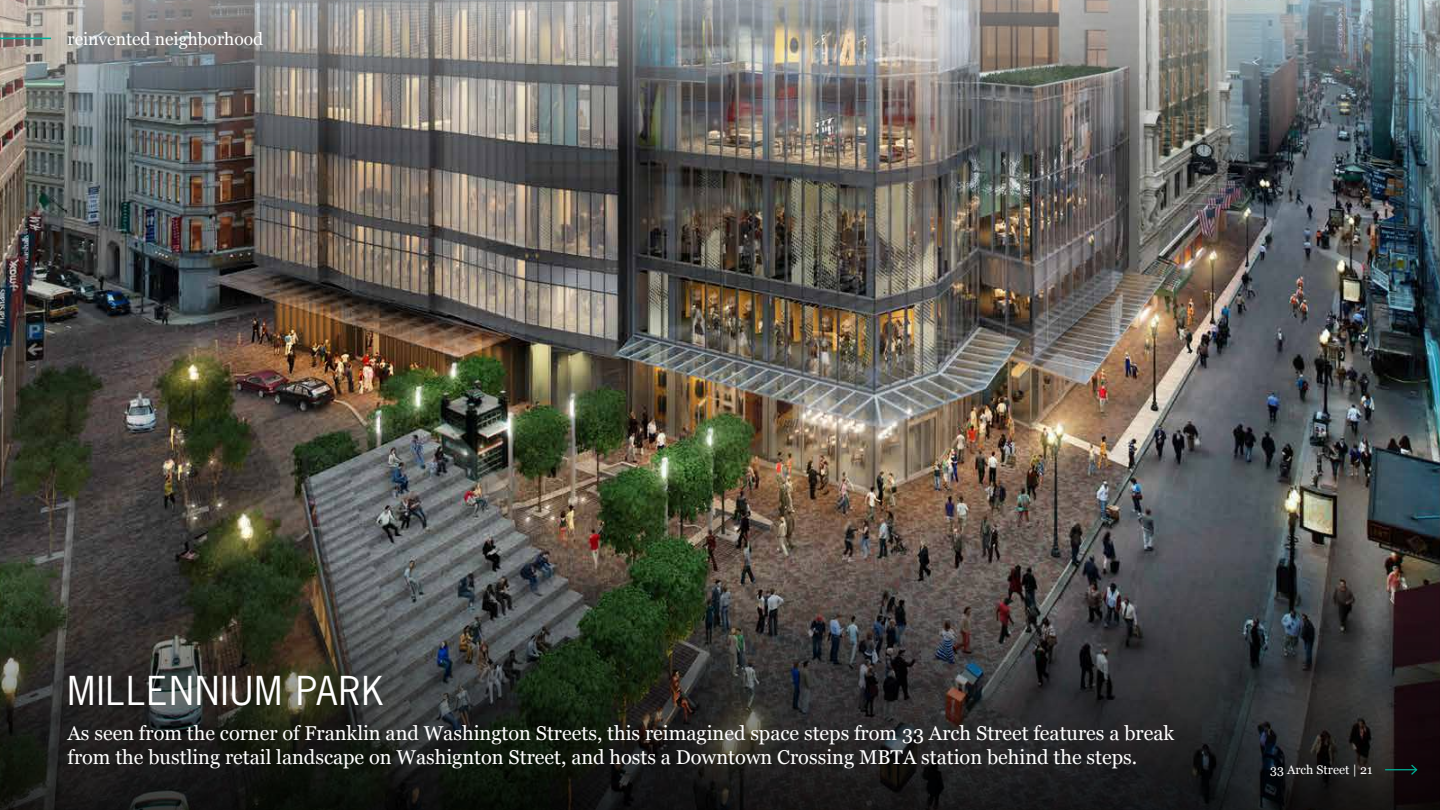
<style>
.page{position:relative;width:1440px;height:810px;background:#fff}
.page>*{position:absolute;margin:0;border:0;box-sizing:border-box;transform-origin:0 0}
.t1{font:37.5px "News Gothic Std";letter-spacing:.04em;color:#fff}
.t2{font:20px/24px "Georgia";color:#fff}
.t3{font:17.5px "Georgia";color:#fff}
.t4{font:12.5px "Georgia";color:#fff}
</style>
<div class="page">
<img style="left:0;top:147px;width:1440px;height:408px">
<svg style="left:0;top:555px;width:1440px;height:255px;background:#2e2f2c"></svg>
<img style="left:0;top:0;width:1440px;height:147px">
<hr style="left:0;top:38px;width:51px;height:1px;background:#00b097">
<hr style="left:1385px;top:769px;width:32px;height:1px;background:#00b097">
<svg style="left:1410px;top:763px;width:8px;height:13px"></svg>
<p class="t3" style="left:68px;top:26px;width:197px">reinvented neighborhood</p>
<h1 class="t1" style="left:68px;top:667px;width:318px">MILLENNIUM PARK</h1>
<p class="t2" style="left:68px;top:721px;width:1108px">As seen from the corner of Franklin and Washington Streets, this reimagined space steps from 33 Arch Street features a break from the bustling retail landscape on Washignton Street, and hosts a Downtown Crossing MBTA station behind the steps.</p>
<p class="t4" style="left:1270px;top:761px;width:104px">33 Arch Street | 21</p>
</div>
